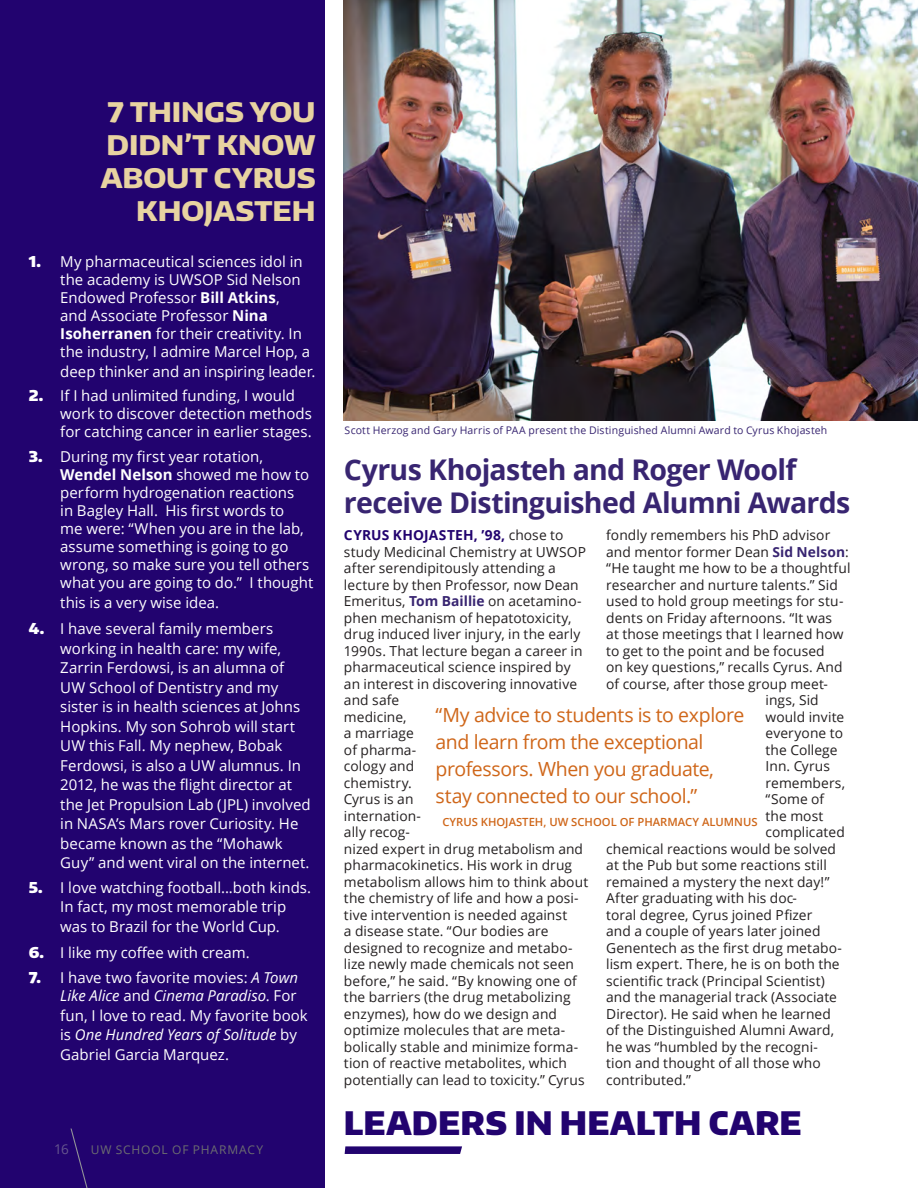
<style>
.page{position:relative;width:918px;height:1188px;background:#fff}
.page>*{position:absolute;margin:0;border:0;box-sizing:border-box;transform-origin:0 0}
.body{font:900 32.4px "Encode Sans Normal";letter-spacing:.01em;color:#22036f}
.t1{font:700 28.5px/33px "Open Sans";letter-spacing:-.025em;color:#382571}
.t2{font:800 27px/33px "Encode Sans Wide";letter-spacing:-.005em;color:#e8d3a1;text-align:justify}
.pull_quotes{font:19.5px/27px "Open Sans";letter-spacing:-.025em;color:#cf6619}
.body-purple{font:15px/19.5px "Open Sans";color:#fff}
.body-2{font:13.8px/16.5px "Open Sans";letter-spacing:.005em;color:#231f20}
.t3{font:13.5px "Open Sans";color:#66568e}
.t4{font:12px "Open Sans";letter-spacing:.07em;color:#6c6d70}
.pull_quote-attributi{font:600 11.25px "Open Sans";color:#cf6619}
.body-3{font:10.5px "Open Sans";letter-spacing:.015em;color:#382571}
.s1{font-family:"Encode Sans Normal";font-weight:900}
.s2{font-weight:700}
.s3{font-style:italic}
.s4{font-weight:700;color:#22036f}
.s5{font-weight:700;color:#382571}
</style>
<div class="page">
<img style="left:344px;top:0;width:574px;height:421px">
<svg style="left:344px;top:1146px;width:118px;height:8px"></svg>
<div style="left:0;top:0;width:325px;height:1188px;background:#22036f"></div>
<svg style="left:70px;top:1128px;width:18px;height:60px"></svg>
<p class="t2" style="left:101px;top:95px;width:216px">7 THINGS YOU DIDN’T KNOW ABOUT CYRUS</p>
<p class="t2" style="left:136px;top:194px;width:181px">KHOJASTEH</p>
<p class="body-purple" style="left:60px;top:252px;width:251px;line-height:18px;text-indent:-32px"><span class="s1">1.</span> My pharmaceutical sciences idol in the academy is UWSOP Sid Nelson Endowed Professor <span class="s2">Bill Atkins</span>, and Associate Professor <span class="s2">Nina Isoherranen</span> for their creativity. In the industry, I admire Marcel Hop, a</p>
<p class="body-purple" style="left:60px;top:361px;width:257px">deep thinker and an inspiring leader.</p>
<p class="body-purple" style="left:60px;top:387px;width:253px;line-height:18px;text-indent:-31px"><span class="s1">2.</span> If I had unlimited funding, I would work to discover detection methods for catching cancer in earlier stages.</p>
<p class="body-purple" style="left:60px;top:447px;width:255px;line-height:18px;text-indent:-32px"><span class="s1">3.</span> During my first year rotation,<br><span class="s2">Wendel Nelson</span> showed me how to perform hydrogenation reactions<br>in Bagley Hall. His first words to<br>me were: “When you are in the lab, assume something is going to go wrong, so make sure you tell others what you are going to do.” I thought</p>
<p class="body-purple" style="left:60px;top:592px;width:160px">this is a very wise idea.</p>
<p class="body-purple" style="left:60px;top:619px;width:252px;text-indent:-32px"><span class="s1">4.</span> I have several family members working in health care: my wife,<br>Zarrin Ferdowsi, is an alumna of<br>UW School of Dentistry and my sister is in health sciences at Johns<br>Hopkins. My son Sohrob will start<br>UW this Fall. My nephew, Bobak<br>Ferdowsi, is also a UW alumnus. In<br>2012, he was the flight director at the Jet Propulsion Lab (JPL) involved in NASA’s Mars rover Curiosity. He became known as the “Mohawk<br>Guy” and went viral on the internet.</p>
<p class="body-purple" style="left:29px;top:877px;width:284px;text-align:center"><span class="s1">5.</span> I love watching football...both kinds.<br>In fact, my most memorable trip<br>was to Brazil for the World Cup.</p>
<p class="body-purple" style="left:29px;top:943px;width:222px"><span class="s1">6.</span> I like my coffee with cream.</p>
<p class="body-purple" style="left:29px;top:968px;width:271px;line-height:18px;text-align:right"><span class="s1">7.</span> I have two favorite movies: <span class="s3">A Town<br>Like Alice</span> and <span class="s3">Cinema Paradiso</span>. For</p>
<p class="body-purple" style="left:60px;top:1005px;width:249px">fun, I love to read. My favorite book is <span class="s3">One Hundred Years of Solitude</span> by<br>Gabriel Garcia Marquez.</p>
<p class="t3" style="left:54px;top:1139px;width:16px">16</p>
<p class="t4" style="left:91px;top:1141px;width:174px">UW SCHOOL OF PHARMACY</p>
<p class="body-3" style="left:345px;top:423px;width:484px">Scott Herzog and Gary Harris of PAA present the Distinguished Alumni Award to Cyrus Khojasteh</p>
<p class="t1" style="left:344px;top:452px;width:508px">Cyrus Khojasteh and Roger Woolf receive Distinguished Alumni Awards</p>
<p class="body-2" style="left:344px;top:526px;width:246px"><span class="s4">CYRUS KHOJASTEH, ’98,</span> chose to study Medicinal Chemistry at UWSOP after serendipitously attending a lecture by then Professor, now Dean<br>Emeritus, <span class="s5">Tom Baillie</span> on acetamino&shy;phen mechanism of hepatotoxicity, drug induced liver injury, in the early<br>1990s. That lecture began a career in pharmaceutical science inspired by an interest in discovering innovative and safe<br>medicine,<br>a marriage<br>of pharma-<br>cology and<br>chemistry.<br>Cyrus is an<br>internation-<br>ally recog-<br>nized expert in drug metabolism and pharmacokinetics. His work in drug metabolism allows him to think about the chemistry of life and how a posi&shy;tive intervention is needed against<br>a disease state. “Our bodies are designed to recognize and metabo&shy;lize newly made chemicals not seen before,” he said. “By knowing one of the barriers (the drug metabolizing enzymes), how do we design and optimize molecules that are meta&shy;bolically stable and minimize forma&shy;tion of reactive metabolites, which potentially can lead to toxicity.” Cyrus</p>
<p class="body-2" style="left:606px;top:527px;width:226px">fondly remembers his PhD advisor</p>
<p class="body-2" style="left:606px;top:543px;width:244px">and mentor former Dean <span class="s5">Sid Nelson</span>:</p>
<p class="body-2" style="left:606px;top:560px;width:246px">“He taught me how to be a thoughtful</p>
<p class="body-2" style="left:606px;top:576px;width:233px">researcher and nurture talents.” Sid</p>
<p class="body-2" style="left:606px;top:593px;width:239px">used to hold group meetings for stu-</p>
<p class="body-2" style="left:606px;top:609px;width:227px">dents on Friday afternoons. “It was</p>
<p class="body-2" style="left:606px;top:626px;width:239px">at those meetings that I learned how</p>
<p class="body-2" style="left:606px;top:642px;width:220px">to get to the point and be focused</p>
<p class="body-2" style="left:606px;top:659px;width:238px">on key questions,” recalls Cyrus. And</p>
<p class="body-2" style="left:606px;top:675px;width:223px">of course, after those group meet-</p>
<p class="body-2" style="left:766px;top:692px;width:55px">ings, Sid</p>
<p class="body-2" style="left:766px;top:708px;width:80px">would invite</p>
<p class="body-2" style="left:766px;top:725px;width:79px">everyone to</p>
<p class="body-2" style="left:766px;top:741px;width:73px">the College</p>
<p class="body-2" style="left:766px;top:758px;width:66px">Inn. Cyrus</p>
<p class="body-2" style="left:766px;top:774px;width:81px">remembers,</p>
<p class="body-2" style="left:766px;top:791px;width:60px">“Some of</p>
<p class="body-2" style="left:766px;top:807px;width:59px">the most</p>
<p class="body-2" style="left:766px;top:824px;width:81px">complicated</p>
<p class="body-2" style="left:606px;top:840px;width:231px">chemical reactions would be solved</p>
<p class="body-2" style="left:606px;top:857px;width:222px">at the Pub but some reactions still</p>
<p class="body-2" style="left:606px;top:873px;width:225px">remained a mystery the next day!”</p>
<p class="body-2" style="left:606px;top:890px;width:192px">After graduating with his doc-</p>
<p class="body-2" style="left:606px;top:906px;width:208px">toral degree, Cyrus joined Pfizer</p>
<p class="body-2" style="left:606px;top:923px;width:216px">and a couple of years later joined</p>
<p class="body-2" style="left:606px;top:939px;width:237px">Genentech as the first drug metabo-</p>
<p class="body-2" style="left:606px;top:956px;width:235px">lism expert. There, he is on both the</p>
<p class="body-2" style="left:606px;top:972px;width:220px">scientific track (Principal Scientist)</p>
<p class="body-2" style="left:606px;top:989px;width:232px">and the managerial track (Associate</p>
<p class="body-2" style="left:606px;top:1005px;width:226px">Director). He said when he learned</p>
<p class="body-2" style="left:606px;top:1022px;width:229px">of the Distinguished Alumni Award,</p>
<p class="body-2" style="left:606px;top:1038px;width:213px">he was “humbled by the recogni-</p>
<p class="body-2" style="left:606px;top:1055px;width:216px">tion and thought of all those who</p>
<p class="body-2" style="left:606px;top:1071px;width:86px">contributed.”</p>
<p class="pull_quotes" style="left:436px;top:701px;width:310px">“My advice to students is to explore and learn from the exceptional professors. When you graduate, stay connected to our school.”</p>
<p class="pull_quote-attributi" style="left:442px;top:815px;width:317px">CYRUS KHOJASTEH, UW SCHOOL OF PHARMACY ALUMNUS</p>
<p class="body" style="left:344px;top:1101px;width:459px">LEADERS IN HEALTH CARE</p>
</div>
